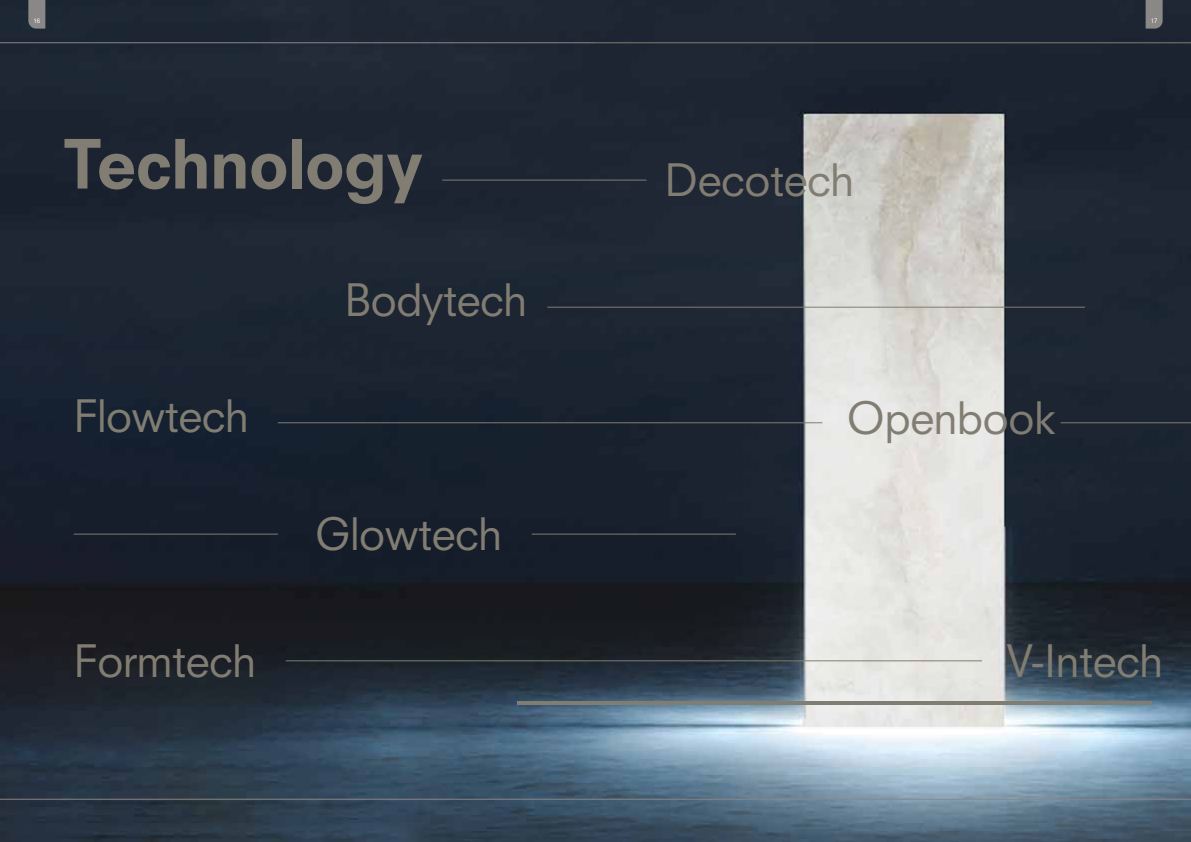
<style>
.page{position:relative;width:1191px;height:842px;background:#fff}
.page>*{position:absolute;margin:0;border:0;box-sizing:border-box;transform-origin:0 0}
.t1{font:800 66px "Neuzeit SLT Std";letter-spacing:-.02em;color:#817d72}
.t2{font:43.5px "Neuzeit SLT Std";letter-spacing:-.02em;color:#817d72}
.t3{font:6px "Neuzeit SLT Std";color:#fff}
</style>
<div class="page">
<img style="left:0;top:0;width:1191px;height:842px">
<hr style="left:517px;top:701px;width:634px;height:4px;background:#807d72">
<hr style="left:442px;top:180px;width:204px;height:1px;background:#807d72">
<hr style="left:1060px;top:422px;width:131px;height:1px;background:#807d72">
<hr style="left:74px;top:534px;width:204px;height:1px;background:#807d72">
<hr style="left:531px;top:534px;width:205px;height:1px;background:#807d72">
<hr style="left:547px;top:307px;width:538px;height:1px;background:#807d72">
<hr style="left:286px;top:660px;width:695px;height:1px;background:#807d72">
<hr style="left:278px;top:422px;width:544px;height:1px;background:#807d72">
<hr style="left:0;top:799px;width:595px;height:1px;background:#8a8787">
<hr style="left:0;top:43px;width:595px;height:1px;background:#8a8787">
<svg style="left:28px;top:0;width:17px;height:29px"></svg>
<hr style="left:595px;top:799px;width:596px;height:1px;background:#8a8787">
<hr style="left:595px;top:43px;width:596px;height:1px;background:#817d72">
<svg style="left:1145px;top:0;width:17px;height:29px"></svg>
<p class="t3" style="left:34px;top:17px;width:8px">16</p>
<p class="t3" style="left:1150px;top:17px;width:8px">17</p>
<h1 class="t1" style="left:62px;top:122px;width:362px">Technology</h1>
<p class="t2" style="left:74px;top:389px;width:177px">Flowtech</p>
<p class="t2" style="left:345px;top:273px;width:184px">Bodytech</p>
<p class="t2" style="left:315px;top:507px;width:189px">Glowtech</p>
<p class="t2" style="left:664px;top:153px;width:191px">Decotech</p>
<p class="t2" style="left:846px;top:391px;width:211px">Openbook</p>
<p class="t2" style="left:74px;top:633px;width:184px">Formtech</p>
<p class="t2" style="left:1006px;top:633px;width:158px">V-Intech</p>
</div>
